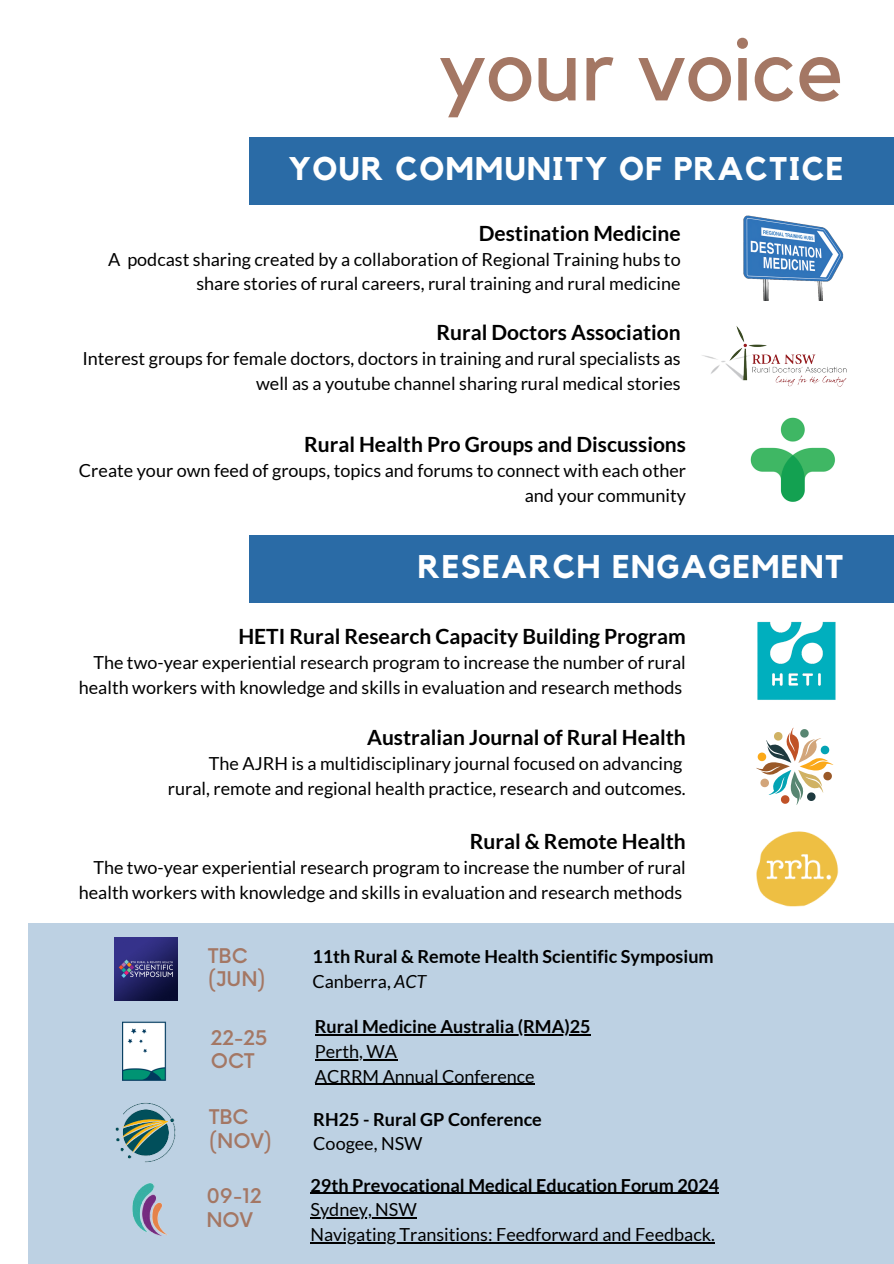
<style>
.page{position:relative;width:894px;height:1264px;background:#fff}
.page>*{position:absolute;margin:0;border:0;box-sizing:border-box;transform-origin:0 0}
.t1{font:88.5px "Kollektif";color:#a47764}
.t2{font:700 32.7px "Kollektif";letter-spacing:.045em;color:#fff}
.t3{font:700 21px "Lato";color:#000}
.t4{font:500 19.65px/23.7px "Now";color:#a47764}
.t5{font:18px/24.8px "Lato";color:#000;text-align:right}
.t6{font:700 18px "Lato";color:#000}
.s1{font-style:italic}
</style>
<div class="page">
<div style="left:29px;top:923px;width:864px;height:340px;background:#bdd1e3"></div>
<div style="left:249px;top:138px;width:644px;height:67px;background:#2a6ba6"></div>
<img style="left:702px;top:326px;width:145px;height:61px">
<img style="left:750px;top:417px;width:85px;height:85px">
<img style="left:743px;top:215px;width:101px;height:86px">
<img style="left:123px;top:1021px;width:44px;height:59px">
<hr style="left:315px;top:1034px;width:275px;height:1px;background:#000">
<hr style="left:315px;top:1058px;width:82px;height:2px;background:#000">
<hr style="left:315px;top:1083px;width:219px;height:1px;background:#000">
<img style="left:114px;top:937px;width:63px;height:63px">
<img style="left:115px;top:1103px;width:61px;height:60px">
<div style="left:249px;top:535px;width:644px;height:67px;background:#2a6ba6"></div>
<img style="left:132px;top:1183px;width:36px;height:53px">
<hr style="left:310px;top:1192px;width:409px;height:1px;background:#000">
<hr style="left:310px;top:1217px;width:107px;height:1px;background:#000">
<hr style="left:310px;top:1242px;width:404px;height:1px;background:#000">
<svg style="left:756px;top:727px;width:77px;height:78px"></svg>
<img style="left:756px;top:831px;width:83px;height:76px">
<img style="left:757px;top:621px;width:79px;height:79px">
<p class="t1" style="left:439px;top:29px;width:405px">your voice</p>
<p class="t2" style="left:288px;top:154px;width:556px">YOUR COMMUNITY OF PRACTICE</p>
<p class="t3" style="left:478px;top:220px;width:203px">Destination Medicine</p>
<p class="t5" style="left:108px;top:246px;width:574px">A podcast sharing created by a collaboration of Regional Training hubs to share stories of rural careers, rural training and rural medicine</p>
<h1 class="t3" style="left:436px;top:319px;width:245px">Rural Doctors Association</h1>
<h2 class="t5" style="left:82px;top:345px;width:599px">Interest groups for female doctors, doctors in training and rural specialists as well as a youtube channel sharing rural medical stories</h2>
<p class="t3" style="left:304px;top:432px;width:383px">Rural Health Pro Groups and Discussions</p>
<p class="t5" style="left:79px;top:458px;width:608px">Create your own feed of groups, topics and forums to connect with each other and your community</p>
<p class="t2" style="left:418px;top:552px;width:427px">RESEARCH ENGAGEMENT</p>
<h3 class="t3" style="left:238px;top:623px;width:449px">HETI Rural Research Capacity Building Program</h3>
<p class="t5" style="left:79px;top:649px;width:608px">The two-year experiential research program to increase the number of rural health workers with knowledge and skills in evaluation and research methods</p>
<p class="t3" style="left:367px;top:724px;width:320px">Australian Journal of Rural Health</p>
<p class="t5" style="left:209px;top:750px;width:474px">The AJRH is a multidisciplinary journal focused on advancing</p>
<h3 class="t5" style="left:168px;top:775px;width:519px">rural, remote and regional health practice, research and outcomes.</h3>
<p class="t3" style="left:469px;top:828px;width:217px">Rural &amp; Remote Health</p>
<p class="t5" style="left:79px;top:854px;width:608px">The two-year experiential research program to increase the number of rural health workers with knowledge and skills in evaluation and research methods</p>
<p class="t4" style="left:208px;top:944px;width:59px">TBC (JUN)</p>
<h2 class="t6" style="left:312px;top:945px;width:403px">11th Rural &amp; Remote Health Scientific Symposium</h2>
<p class="t5" style="left:312px;top:968px;width:115px">Canberra, <span class="s1">ACT</span></p>
<p class="t4" style="left:211px;top:1027px;width:58px;line-height:23.2px">22-25<br>OCT</p>
<p class="t4" style="left:209px;top:1106px;width:64px">TBC (NOV)</p>
<p class="t4" style="left:206px;top:1185px;width:57px">09-12<br>NOV</p>
<p class="t6" style="left:315px;top:1015px;width:277px">Rural Medicine Australia (RMA)25</p>
<p class="t5" style="left:315px;top:1038px;width:84px">Perth, WA</p>
<p class="t5" style="left:315px;top:1063px;width:221px">ACRRM Annual Conference</p>
<p class="t6" style="left:313px;top:1107px;width:230px">RH25 - Rural GP Conference</p>
<p class="t5" style="left:313px;top:1130px;width:111px">Coogee, NSW</p>
<p class="t6" style="left:310px;top:1173px;width:410px">29th Prevocational Medical Education Forum 2024</p>
<p class="t5" style="left:310px;top:1197px;width:108px">Sydney, NSW</p>
<p class="t5" style="left:310px;top:1221px;width:406px">Navigating Transitions: Feedforward and Feedback.</p>
</div>
